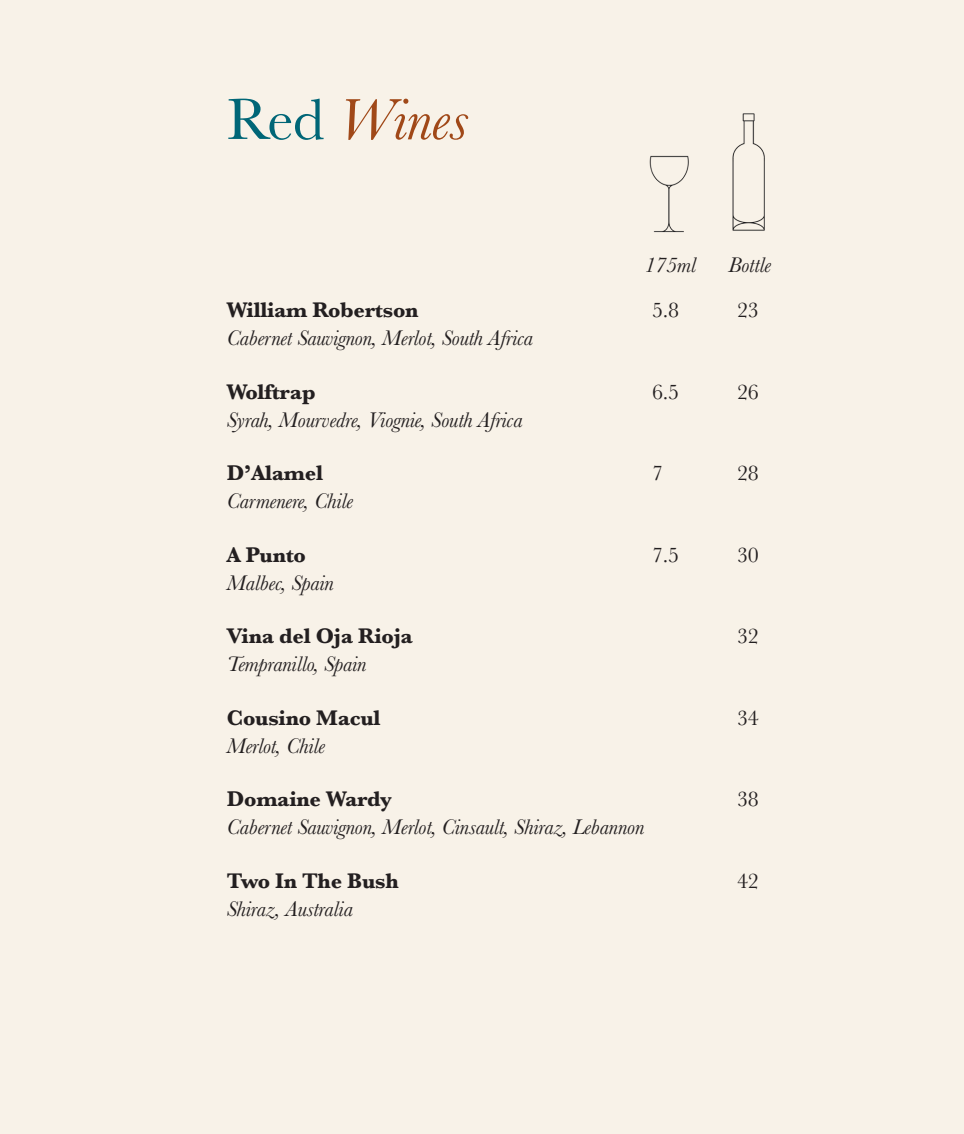
<style>
.page{position:relative;width:964px;height:1134px;background:#f8f2e8}
.page>*{position:absolute;margin:0;border:0;box-sizing:border-box;transform-origin:0 0}
.t1{font:italic 60px "Baskerville";letter-spacing:-.01em;color:#a04818}
.t2{font:italic 22px "Baskerville";letter-spacing:-.01em;color:#231f20}
.t3{font:700 22px "Baskerville";letter-spacing:-.01em;color:#231f20}
.t4{font:22px "Baskerville";letter-spacing:-.01em;color:#231f20}
.s1{font-style:normal;color:#067}
</style>
<div class="page">
<img style="left:649px;top:155px;width:40px;height:78px">
<img style="left:732px;top:113px;width:33px;height:118px">
<p class="t1" style="left:227px;top:80px;width:243px"><span class="s1">Red</span> Wines</p>
<p class="t2" style="left:645px;top:250px;width:53px">175ml</p>
<p class="t2" style="left:728px;top:250px;width:44px">Bottle</p>
<p class="t3" style="left:227px;top:295px;width:193px">William Robertson</p>
<p class="t4" style="left:652px;top:296px;width:29px">5.8</p>
<p class="t4" style="left:737px;top:296px;width:23px">23</p>
<p class="t2" style="left:227px;top:323px;width:308px">Cabernet Sauvignon, Merlot, South Africa</p>
<p class="t3" style="left:227px;top:376px;width:90px">Wolftrap</p>
<p class="t4" style="left:652px;top:377px;width:29px">6.5</p>
<p class="t4" style="left:737px;top:377px;width:23px">26</p>
<p class="t2" style="left:227px;top:405px;width:297px">Syrah, Mourvedre, Viognie, South Africa</p>
<p class="t3" style="left:227px;top:458px;width:98px">D’Alamel</p>
<p class="t4" style="left:652px;top:459px;width:12px">7</p>
<p class="t4" style="left:737px;top:459px;width:23px">28</p>
<p class="t2" style="left:227px;top:486px;width:128px">Carmenere, Chile</p>
<p class="t3" style="left:227px;top:539px;width:81px">A Punto</p>
<p class="t4" style="left:652px;top:540px;width:29px">7.5</p>
<p class="t4" style="left:737px;top:540px;width:23px">30</p>
<p class="t2" style="left:227px;top:568px;width:109px">Malbec, Spain</p>
<p class="t3" style="left:227px;top:621px;width:188px">Vina del Oja Rioja</p>
<p class="t4" style="left:737px;top:622px;width:23px">32</p>
<p class="t2" style="left:227px;top:649px;width:141px">Tempranillo, Spain</p>
<p class="t3" style="left:227px;top:702px;width:155px">Cousino Macul</p>
<p class="t4" style="left:737px;top:703px;width:23px">34</p>
<p class="t2" style="left:227px;top:731px;width:100px">Merlot, Chile</p>
<p class="t3" style="left:227px;top:784px;width:166px">Domaine Wardy</p>
<p class="t4" style="left:737px;top:785px;width:23px">38</p>
<p class="t2" style="left:227px;top:812px;width:419px">Cabernet Sauvignon, Merlot, Cinsault, Shiraz, Lebannon</p>
<p class="t3" style="left:227px;top:865px;width:173px">Two In The Bush</p>
<p class="t4" style="left:737px;top:866px;width:23px">42</p>
<p class="t2" style="left:227px;top:894px;width:128px">Shiraz, Australia</p>
</div>
